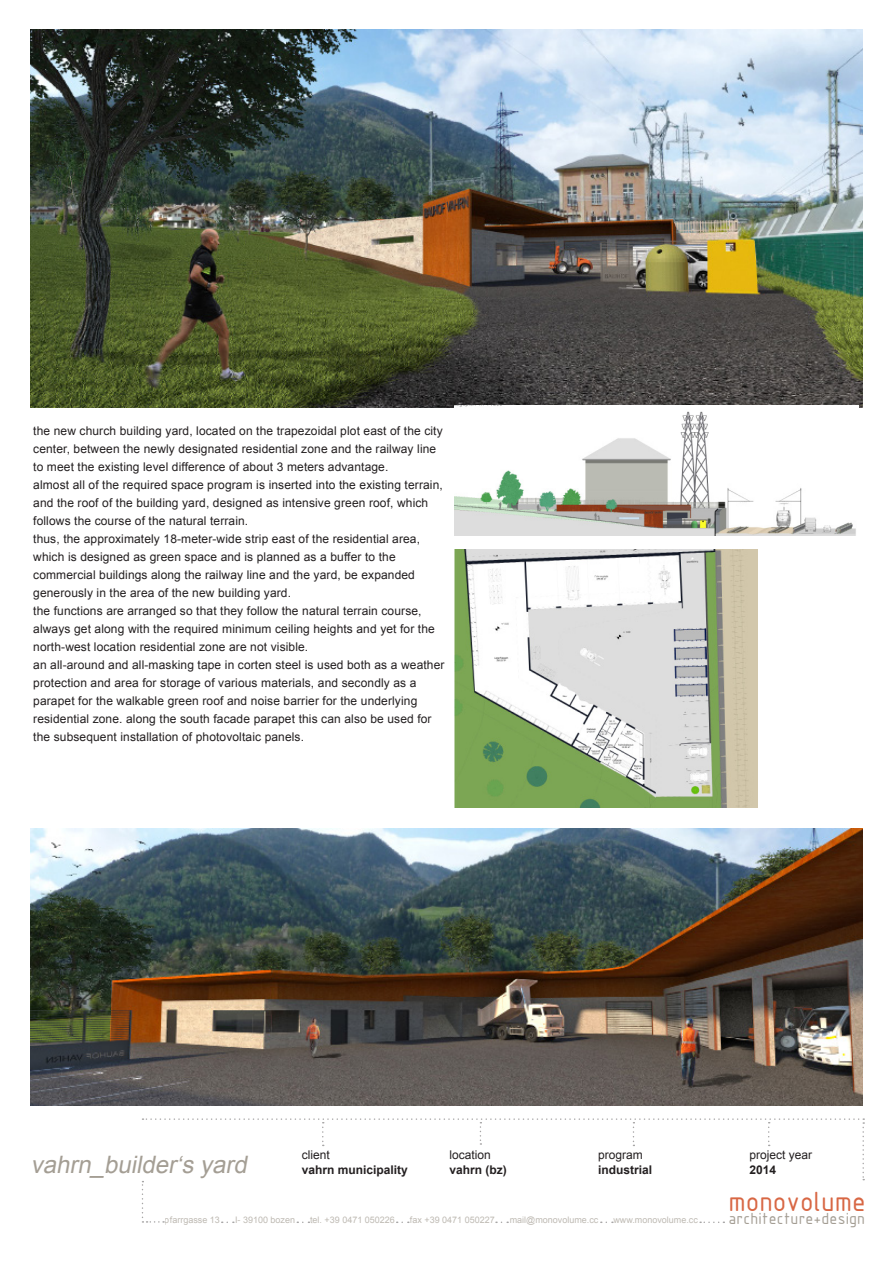
<style>
.page{position:relative;width:893px;height:1263px;background:#fff}
.page>*{position:absolute;margin:0;border:0;box-sizing:border-box;transform-origin:0 0}
.t1{font:30px "ISOCPEUR";color:#d86744}
.t2{font:italic 24px "Arial";color:#a49e94}
.t3{font:17.4px "ISOCPEUR";letter-spacing:.01em;color:#a49e94}
.t4{font:12px/18px "Arial";letter-spacing:.01em;color:#231f20}
.t5{font:700 12px "Arial";color:#231f20}
.t6{font:9px "Arial";color:#a49e94}
</style>
<div class="page">
<svg style="left:142px;top:1118px;width:722px;height:105px"></svg>
<img style="left:31px;top:30px;width:831px;height:377px">
<img style="left:455px;top:549px;width:303px;height:259px">
<img style="left:455px;top:405px;width:403px;height:131px">
<img style="left:31px;top:828px;width:831px;height:278px">
<p class="t4" style="left:33px;top:422px;width:411px">the new church building yard, located on the trapezoidal plot east of the city center, between the newly designated residential zone and the railway line to meet the existing level difference of about 3 meters advantage.</p>
<p class="t4" style="left:33px;top:476px;width:411px">almost all of the required space program is inserted into the existing terrain, and the roof of the building yard, designed as intensive green roof, which follows the course of the natural terrain.</p>
<p class="t4" style="left:33px;top:530px;width:388px">thus, the approximately 18-meter-wide strip east of the residential area, which is designed as green space and is planned as a buffer to the commercial buildings along the railway line and the yard, be expanded generously in the area of the new building yard.</p>
<p class="t4" style="left:33px;top:602px;width:403px">the functions are arranged so that they follow the natural terrain course, always get along with the required minimum ceiling heights and yet for the north-west location residential zone are not visible.</p>
<p class="t4" style="left:33px;top:656px;width:413px">an all-around and all-masking tape in corten steel is used both as a weather protection and area for storage of various materials, and secondly as a parapet for the walkable green roof and noise barrier for the underlying residential zone. along the south facade parapet this can also be used for the subsequent installation of photovoltaic panels.</p>
<p class="t2" style="left:31px;top:1149px;width:223px">vahrn_ builder‘s yard</p>
<p class="t4" style="left:302px;top:1146px;width:30px">client</p>
<p class="t5" style="left:302px;top:1161px;width:108px">vahrn municipality</p>
<p class="t4" style="left:449px;top:1146px;width:43px">location</p>
<p class="t5" style="left:449px;top:1161px;width:59px">vahrn (bz)</p>
<p class="t4" style="left:598px;top:1146px;width:46px">program</p>
<p class="t5" style="left:598px;top:1161px;width:56px">industrial</p>
<p class="t4" style="left:750px;top:1146px;width:64px">project year</p>
<p class="t5" style="left:750px;top:1161px;width:28px">2014</p>
<h1 class="t1" style="left:728px;top:1182px;width:139px">monovolume</h1>
<p class="t6" style="left:165px;top:1214px;width:57px">pfarrgasse 13</p>
<p class="t6" style="left:235px;top:1214px;width:62px">I- 39100 bozen</p>
<p class="t6" style="left:310px;top:1214px;width:86px">tel. +39 0471 050226</p>
<p class="t6" style="left:410px;top:1214px;width:86px">fax +39 0471 050227</p>
<p class="t6" style="left:510px;top:1214px;width:90px">mail@monovolume.cc</p>
<p class="t6" style="left:613px;top:1214px;width:86px">www.monovolume.cc</p>
<h3 class="t3" style="left:728px;top:1207px;width:138px">architecture+design</h3>
</div>
